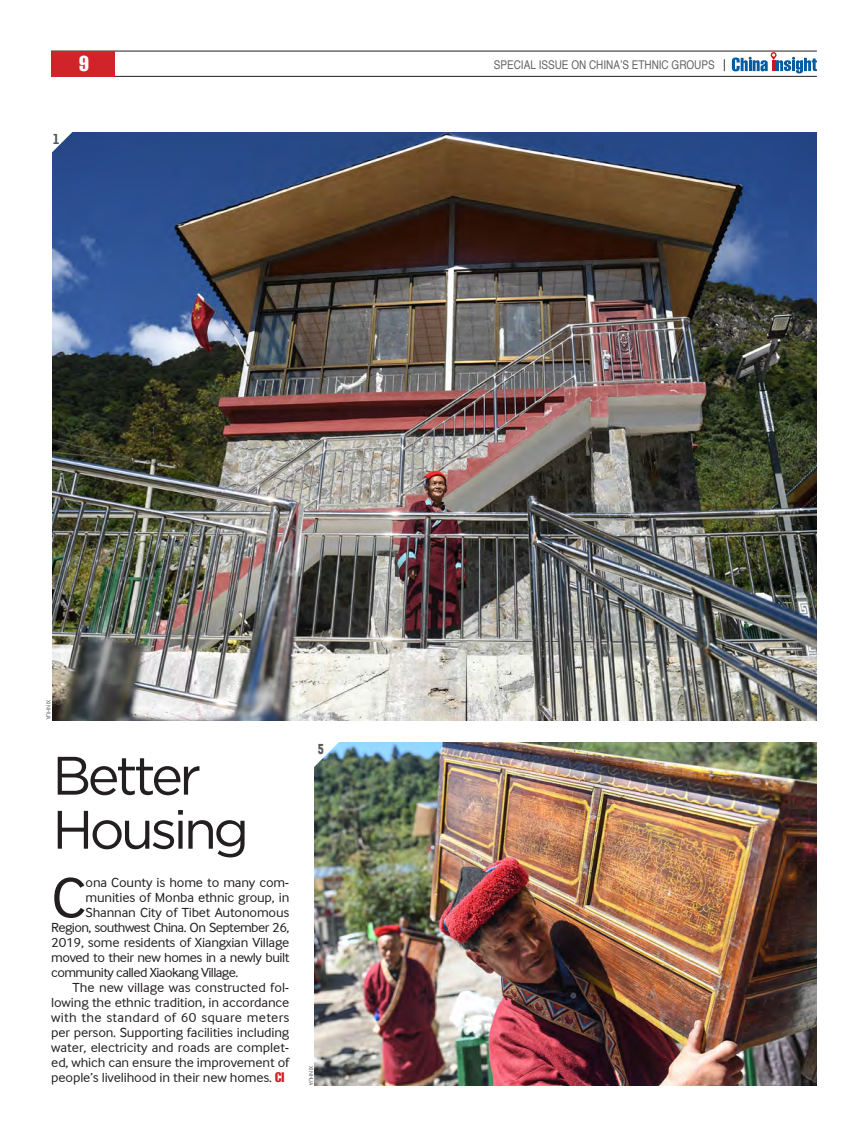
<style>
.page{position:relative;width:868px;height:1136px;background:#fff}
.page>*{position:absolute;margin:0;border:0;box-sizing:border-box;transform-origin:0 0}
.正文1大头字3行{font:58.5px "Inter Face Da Ma";color:#231f20;scale:1.05 1}
.大标题2{font:54px/54px "Gotham HTF";letter-spacing:-.07em;color:#231f20}
.t1{font:extra-condensed 21px "Helvetica";color:#fff}
.副标题1{font:15px "Van Condensed LF Bold";color:#57585a;scale:.85 1}
.正文1{font:13.5px/15px "Inter Face Da Ma";letter-spacing:-.01em;color:#231f20;text-align:justify;scale:1.05 1}
.正文1大头字3行-2{font:13.5px "Inter Face Da Ma";letter-spacing:-.015em;color:#231f20;scale:1.05 1}
.正文1大头字3行-3{font:13.5px "Inter Face Da Ma";letter-spacing:-.04em;color:#231f20;scale:1.05 1}
.t2{font:12px "Helvetica";color:#636366;scale:.83 1}
.图作{font:6px "Inter Face Da Ma";color:#636366}
.s1{font-family:"Helvetica";font-stretch:extra-condensed;color:#d1232a}
</style>
<div class="page">
<hr style="left:51px;top:51px;width:765px;height:1px;background:#231f20">
<hr style="left:51px;top:76px;width:765px;height:1px;background:#231f20">
<div style="left:51px;top:51px;width:64px;height:26px;background:#d1232a"></div>
<svg style="left:723px;top:59px;width:2px;height:12px"></svg>
<svg style="left:731px;top:52px;width:85px;height:21px"></svg>
<img style="left:52px;top:132px;width:764px;height:588px">
<img style="left:315px;top:742px;width:501px;height:343px">
<svg style="left:52px;top:132px;width:21px;height:25px"></svg>
<svg style="left:314px;top:742px;width:26px;height:25px"></svg>
<h3 class="t1" style="left:79px;top:52px;width:11px">9</h3>
<p class="t2" style="left:494px;top:56px;width:268px">SPECIAL ISSUE ON CHINA’S ETHNIC GROUPS</p>
<p class="副标题1" style="left:53px;top:129px;width:10px">1</p>
<p class="图作" style="left:52px;top:700px;width:21px;rotate:90deg">XINHUA</p>
<p class="副标题1" style="left:317px;top:739px;width:10px">5</p>
<p class="大标题2" style="left:52px;top:747px;width:198px">Better<br>Housing</p>
<p class="正文1大头字3行" style="left:51px;top:864px;width:35px">C</p>
<p class="正文1大头字3行-2" style="left:86px;top:875px;width:195px">ona County is home to many com-</p>
<p class="正文1大头字3行-2" style="left:86px;top:890px;width:195px">munities of Monba ethnic group, in</p>
<p class="正文1大头字3行-2" style="left:86px;top:905px;width:195px">Shannan City of Tibet Autonomous</p>
<p class="正文1大头字3行-3" style="left:51px;top:920px;width:228px">Region, southwest China. On September 26,</p>
<p class="正文1大头字3行-2" style="left:51px;top:935px;width:228px">2019, some residents of Xiangxian Village</p>
<p class="正文1大头字3行-2" style="left:51px;top:950px;width:228px">moved to their new homes in a newly built</p>
<p class="正文1大头字3行-3" style="left:51px;top:965px;width:179px">community called Xiaokang Village.</p>
<p class="正文1" style="left:51px;top:980px;width:228px;text-indent:21px">The new village was constructed fol&shy;lowing the ethnic tradition, in accordance with the standard of 60 square meters per person. Supporting facilities including water, electricity and roads are complet&shy;ed, which can ensure the improvement of people’s livelihood in their new homes. <span class="s1">CI</span></p>
<p class="图作" style="left:314px;top:1065px;width:21px;rotate:90deg">XINHUA</p>
</div>
